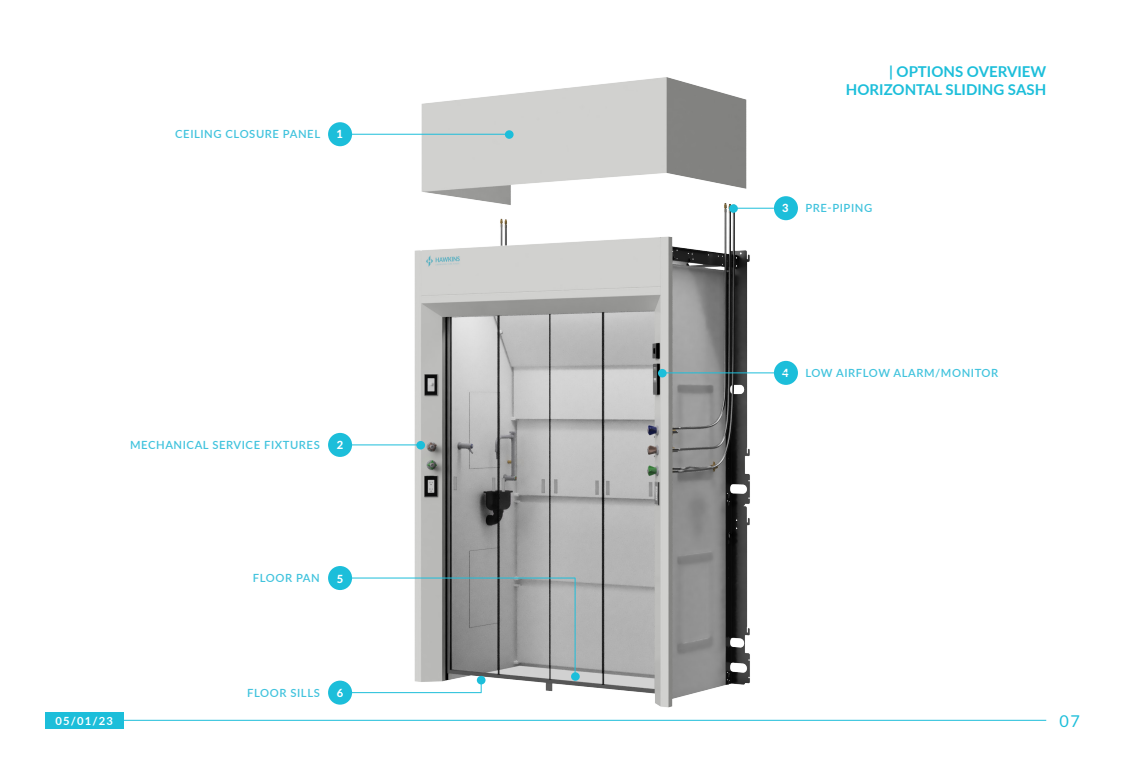
<style>
.page{position:relative;width:1125px;height:765px;background:#fff}
.page>*{position:absolute;margin:0;border:0;box-sizing:border-box;transform-origin:0 0}
.t1{font:16.25px "Lato";color:#1cbeda}
.t2{font:700 15px "Lato";color:#1cbeda}
.t3{font:600 11.25px "Lato";letter-spacing:.05em;color:#41c3dd}
.t4{font:700 11.25px "Lato";color:#fff}
.t5{font:800 11.25px "Lato";color:#fff}
</style>
<div class="page">
<img style="left:228px;top:77px;width:634px;height:643px">
<hr style="left:339px;top:445px;width:82px;height:1px;background:#1cbeda">
<hr style="left:45px;top:720px;width:1001px;height:1px;background:#1cbeda">
<div style="left:505px;top:130px;width:9px;height:9px;background:#1cbeda;border-radius:50%"></div>
<div style="left:729px;top:204px;width:9px;height:9px;background:#1cbeda;border-radius:50%"></div>
<div style="left:658px;top:369px;width:9px;height:8px;background:#1cbeda;border-radius:50%"></div>
<div style="left:416px;top:441px;width:9px;height:9px;background:#1cbeda;border-radius:50%"></div>
<div style="left:571px;top:672px;width:9px;height:9px;background:#1cbeda;border-radius:50%"></div>
<div style="left:477px;top:676px;width:9px;height:8px;background:#1cbeda;border-radius:50%"></div>
<div style="left:328px;top:433px;width:24px;height:24px;background:#1cbeda;border-radius:50%"></div>
<div style="left:328px;top:566px;width:24px;height:24px;background:#1cbeda;border-radius:50%"></div>
<div style="left:328px;top:681px;width:24px;height:24px;background:#1cbeda;border-radius:50%"></div>
<div style="left:774px;top:196px;width:24px;height:24px;background:#1cbeda;border-radius:50%"></div>
<div style="left:774px;top:361px;width:24px;height:24px;background:#1cbeda;border-radius:50%"></div>
<hr style="left:338px;top:134px;width:172px;height:1px;background:#1cbeda">
<hr style="left:733px;top:208px;width:41px;height:1px;background:#1cbeda">
<hr style="left:662px;top:373px;width:134px;height:1px;background:#1cbeda">
<hr style="left:342px;top:578px;width:233px;height:1px;background:#1cbeda">
<hr style="left:342px;top:692px;width:140px;height:1px;background:#1cbeda">
<hr style="left:575px;top:578px;width:1px;height:99px;background:#1cbeda">
<div style="left:328px;top:122px;width:24px;height:24px;background:#1cbeda;border-radius:50%"></div>
<div style="left:45px;top:712px;width:79px;height:17px;background:#1cbeda"></div>
<p class="t3" style="left:175px;top:126px;width:146px">CEILING CLOSURE PANEL</p>
<p class="t5" style="left:336px;top:125px;width:8px">1</p>
<p class="t3" style="left:130px;top:437px;width:191px">MECHANICAL SERVICE FIXTURES</p>
<p class="t5" style="left:337px;top:437px;width:8px">2</p>
<p class="t4" style="left:56px;top:713px;width:59px">05/01/23</p>
<p class="t3" style="left:253px;top:570px;width:69px">FLOOR PAN</p>
<p class="t5" style="left:337px;top:570px;width:8px">5</p>
<p class="t3" style="left:247px;top:685px;width:74px">FLOOR SILLS</p>
<p class="t5" style="left:337px;top:685px;width:8px">6</p>
<p class="t2" style="left:889px;top:60px;width:159px">| OPTIONS OVERVIEW</p>
<p class="t2" style="left:846px;top:78px;width:202px">HORIZONTAL SLIDING SASH</p>
<p class="t5" style="left:782px;top:199px;width:8px">3</p>
<p class="t3" style="left:805px;top:200px;width:68px">PRE-PIPING</p>
<p class="t5" style="left:782px;top:364px;width:8px">4</p>
<p class="t3" style="left:805px;top:365px;width:194px">LOW AIRFLOW ALARM/MONITOR</p>
<p class="t1" style="left:1059px;top:712px;width:22px">07</p>
</div>
